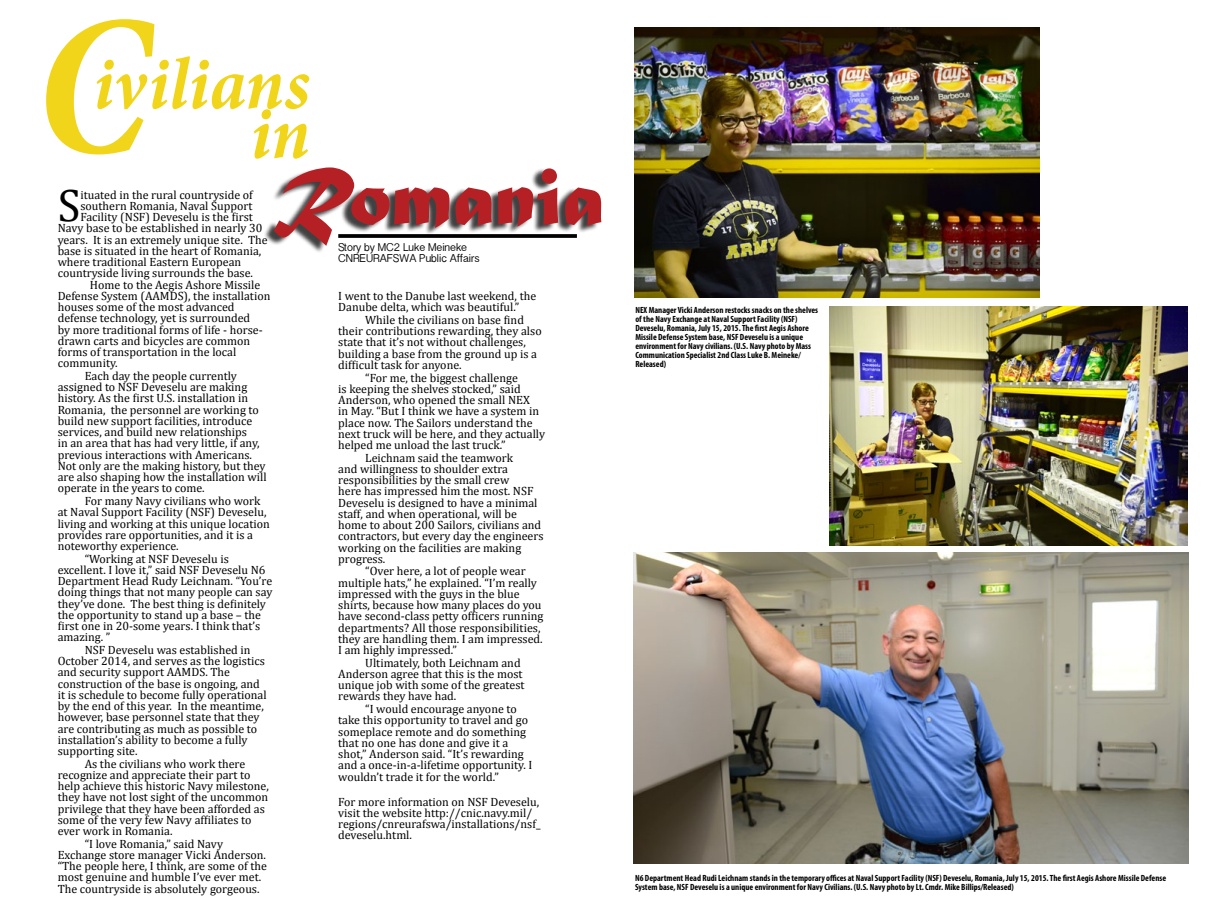
<style>
.page{position:relative;width:1215px;height:918px;background:#fff}
.page>*{position:absolute;margin:0;border:0;box-sizing:border-box;transform-origin:0 0}
.t1{font:italic 700 condensed 202.5px "Minion Pro";color:#f1d51a}
.t2{font:85.5px "Matura MT Script Capitals";color:#b52025}
.t3{font:italic 700 condensed 75px "Minion Pro";color:#f1d51a}
.t4{font:45.75px "Cambria";color:#000}
.t5{font:12px/11.2px "Cambria";color:#000}
.t6{font:10.5px/11.9px "Kannada Sangam MN";color:#000}
.t7{font:700 condensed 9px/9px "Myriad Pro";color:#000}
</style>
<div class="page">
<img style="left:829px;top:307px;width:359px;height:238px">
<img style="left:634px;top:28px;width:406px;height:270px">
<img style="left:634px;top:552px;width:555px;height:311px">
<div style="left:264px;top:168px;width:335px;height:85px;background:#000;opacity:.75"></div>
<svg style="left:338px;top:234px;width:239px;height:4px"></svg>
<h1 class="t1" style="left:34px;top:-53px;width:117px">C</h1>
<h3 class="t3" style="left:93px;top:32px;width:218px">ivilians</h3>
<h3 class="t3" style="left:251px;top:82px;width:61px">in</h3>
<h2 class="t2" style="left:272px;top:145px;width:335px">Romania</h2>
<h3 class="t4" style="left:58px;top:179px;width:24px">S</h3>
<p class="t5" style="left:80px;top:189px;width:174px">ituated in the rural countryside of</p>
<p class="t5" style="left:80px;top:200px;width:174px">southern Romania, Naval Support</p>
<p class="t5" style="left:80px;top:211px;width:174px">Facility (NSF) Deveselu is the first</p>
<p class="t5" style="left:58px;top:223px;width:206px">Navy base to be established in nearly 30</p>
<p class="t5" style="left:58px;top:234px;width:212px">years. It is an extremely unique site. The</p>
<p class="t5" style="left:58px;top:245px;width:205px">base is situated in the heart of Romania,</p>
<p class="t5" style="left:58px;top:256px;width:185px">where traditional Eastern European</p>
<p class="t5" style="left:58px;top:268px;width:197px">countryside living surrounds the base.</p>
<p class="t5" style="left:90px;top:279px;width:172px">Home to the Aegis Ashore Missile</p>
<p class="t5" style="left:58px;top:290px;width:214px">Defense System (AAMDS), the installation</p>
<p class="t5" style="left:58px;top:301px;width:178px">houses some of the most advanced</p>
<p class="t5" style="left:58px;top:313px;width:194px">defense technology, yet is surrounded</p>
<p class="t5" style="left:58px;top:324px;width:207px">by more traditional forms of life - horse-</p>
<p class="t5" style="left:58px;top:335px;width:194px">drawn carts and bicycles are common</p>
<p class="t5" style="left:58px;top:346px;width:180px">forms of transportation in the local</p>
<p class="t5" style="left:58px;top:358px;width:61px">community.</p>
<p class="t5" style="left:58px;top:370px;width:211px;text-indent:27px">Each day the people currently assigned to NSF Deveselu are making history. As the first U.S. installation in Romania, the personnel are working to build new support facilities, introduce services, and build new relationships<br>in an area that has had very little, if any, previous interactions with Americans.<br>Not only are the making history, but they are also shaping how the installation will operate in the years to come.</p>
<p class="t5" style="left:58px;top:495px;width:214px;text-indent:27px">For many Navy civilians who work at Naval Support Facility (NSF) Deveselu, living and working at this unique location provides rare opportunities, and it is a noteworthy experience.</p>
<p class="t5" style="left:58px;top:553px;width:216px;text-indent:27px">“Working at NSF Deveselu is excellent. I love it,” said NSF Deveselu N6<br>Department Head Rudy Leichnam. “You’re doing things that not many people can say they’ve done. The best thing is definitely the opportunity to stand up a base – the first one in 20-some years. I think that’s amazing. ”</p>
<p class="t5" style="left:58px;top:644px;width:210px;text-indent:27px">NSF Deveselu was established in October 2014, and serves as the logistics and security support AAMDS. The construction of the base is ongoing, and it is schedule to become fully operational by the end of this year. In the meantime, however, base personnel state that they are contributing as much as possible to installation’s ability to become a fully supporting site.</p>
<p class="t5" style="left:58px;top:758px;width:213px;text-indent:27px">As the civilians who work there recognize and appreciate their part to help achieve this historic Navy milestone, they have not lost sight of the uncommon privilege that they have been afforded as some of the very few Navy affiliates to ever work in Romania.</p>
<p class="t5" style="left:58px;top:838px;width:211px;text-indent:27px">“I love Romania,” said Navy Exchange store manager Vicki Anderson. “The people here, I think, are some of the most genuine and humble I’ve ever met.<br>The countryside is absolutely gorgeous.</p>
<p class="t6" style="left:338px;top:241px;width:143px">Story by MC2 Luke Meineke<br>CNREURAFSWA Public Affairs</p>
<p class="t5" style="left:338px;top:290px;width:200px">I went to the Danube last weekend, the<br>Danube delta, which was beautiful.”</p>
<p class="t5" style="left:338px;top:314px;width:205px;text-indent:27px">While the civilians on base find their contributions rewarding, they also state that it’s not without challenges, building a base from the ground up is a difficult task for anyone.</p>
<p class="t5" style="left:338px;top:372px;width:208px;text-indent:27px">“For me, the biggest challenge<br>is keeping the shelves stocked,” said Anderson, who opened the small NEX<br>in May. “But I think we have a system in place now. The Sailors understand the next truck will be here, and they actually helped me unload the last truck.”</p>
<p class="t5" style="left:338px;top:452px;width:207px;text-indent:27px">Leichnam said the teamwork<br>and willingness to shoulder extra responsibilities by the small crew<br>here has impressed him the most. NSF Deveselu is designed to have a minimal staff, and when operational, will be home to about 200 Sailors, civilians and contractors, but every day the engineers working on the facilities are making progress.</p>
<p class="t5" style="left:338px;top:566px;width:207px;text-indent:27px">“Over here, a lot of people wear multiple hats,” he explained. “I’m really impressed with the guys in the blue shirts, because how many places do you have second-class petty officers running departments? All those responsibilities, they are handling them. I am impressed.<br>I am highly impressed.”</p>
<p class="t5" style="left:338px;top:657px;width:188px;text-indent:27px">Ultimately, both Leichnam and<br>Anderson agree that this is the most unique job with some of the greatest rewards they have had.</p>
<p class="t5" style="left:338px;top:703px;width:196px;text-indent:27px">“I would encourage anyone to take this opportunity to travel and go someplace remote and do something that no one has done and give it a shot,” Anderson said. “It’s rewarding and a once-in-a-lifetime opportunity. I wouldn’t trade it for the world.”</p>
<p class="t5" style="left:338px;top:796px;width:204px">For more information on NSF Deveselu, visit the website http://cnic.navy.mil/ regions/cnreurafswa/installations/nsf_ deveselu.html.</p>
<p class="t7" style="left:635px;top:306px;width:184px">NEX Manager Vicki Anderson restocks snacks on the shelves of the Navy Exchange at Naval Support Facility (NSF)<br>Deveselu, Romania, July 15, 2015. The first Aegis Ashore Missile Defense System base, NSF Deveselu is a unique environment for Navy civilians. (U.S. Navy photo by Mass Communication Specialist 2nd Class Luke B. Meineke/ Released)</p>
<p class="t7" style="left:635px;top:874px;width:533px">N6 Department Head Rudi Leichnam stands in the temporary offices at Naval Support Facility (NSF) Deveselu, Romania, July 15, 2015. The first Aegis Ashore Missile Defense<br>System base, NSF Deveselu is a unique environment for Navy Civilians. (U.S. Navy photo by Lt. Cmdr. Mike Billips/Released)</p>
</div>
